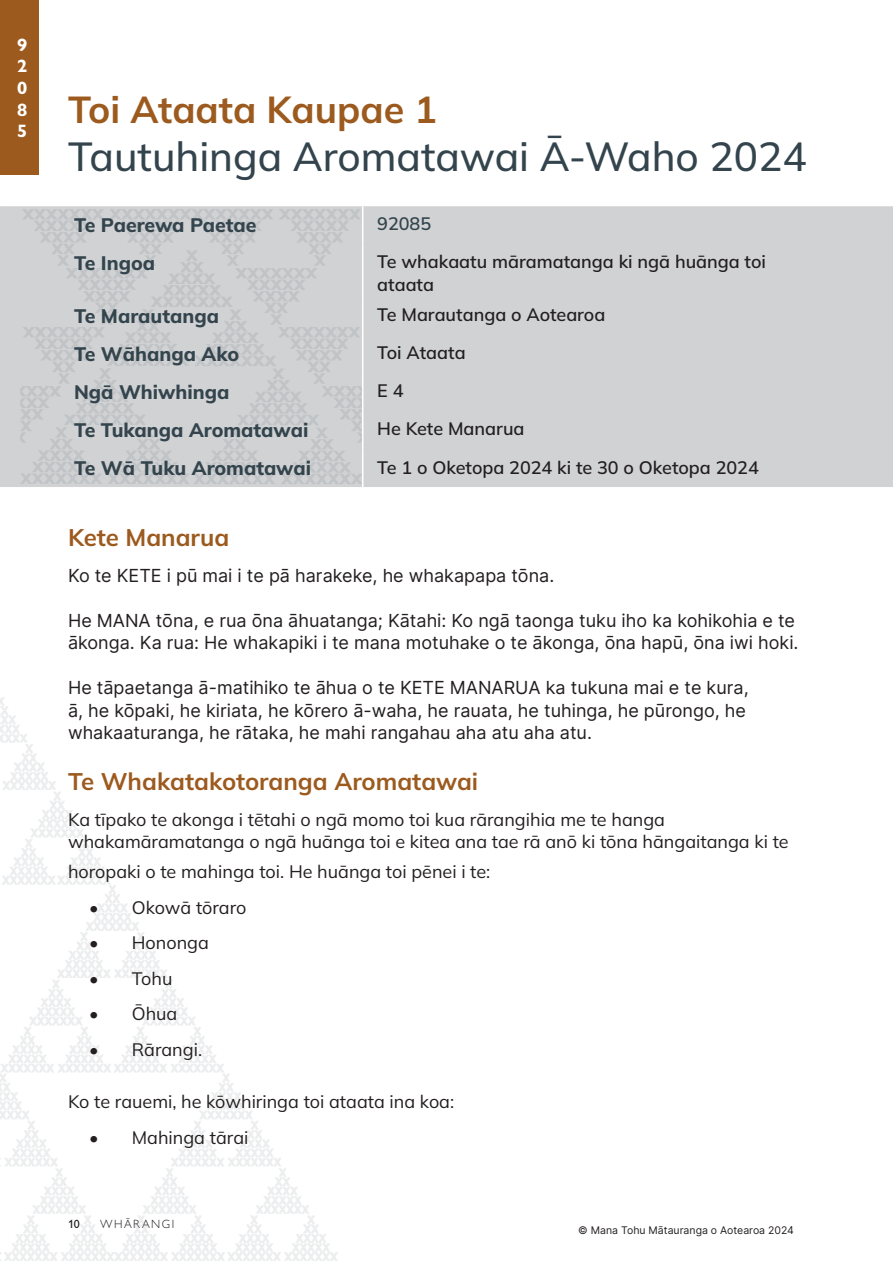
<style>
.page{position:relative;width:893px;height:1263px;background:#fff}
.page>*{position:absolute;margin:0;border:0;box-sizing:border-box;transform-origin:0 0}
.t1{font:500 40.5px "Mulish";color:#33444d}
.t2{font:700 37.5px "Mulish";color:#9c5a1e}
.Section_Heading{font:700 24px "Mulish";color:#9c5a1e}
.Table_headings{font:800 19.5px "Mulish";color:#33444d}
.Text{font:18px/22.5px "Inter";color:#231f20}
.Text-2{font:18px/22.5px "Mulish";color:#231f20}
.Table_content{font:600 18px/22.5px "Mulish";color:#231f20}
.Table_content-2{font:600 18px "Mulish";color:#33444d}
.t3{font:700 18px/21.6px "Gill Sans Nova";color:#fff;text-align:justify}
.t4{font:300 12px "Gill Sans Nova";letter-spacing:.125em;color:#231f20}
.t5{font:10.5px "Inter";color:#231f20}
.s1{font-weight:500}
</style>
<div class="page">
<div style="left:0;top:0;width:39px;height:175px;background:#9c5a1e"></div>
<img style="left:0;top:697px;width:337px;height:563px">
<div style="left:0;top:206px;width:893px;height:281px;background:#d1d2d4"></div>
<svg style="left:20px;top:209px;width:342px;height:275px;background:#ccced0"></svg>
<hr style="left:362px;top:206px;width:1px;height:38px;background:#fff">
<hr style="left:362px;top:244px;width:1px;height:53px;background:#fff">
<hr style="left:362px;top:297px;width:1px;height:38px;background:#fff">
<hr style="left:362px;top:335px;width:1px;height:38px;background:#fff">
<hr style="left:362px;top:373px;width:1px;height:38px;background:#fff">
<hr style="left:362px;top:411px;width:1px;height:38px;background:#fff">
<hr style="left:362px;top:449px;width:1px;height:38px;background:#fff">
<p class="t3" style="left:17px;top:34px;width:12px">9<br>2<br>0<br>8</p>
<p class="t2" style="left:17px;top:84px;width:421px"><sub>5</sub> Toi Ataata Kaupae 1</p>
<p class="t1" style="left:68px;top:129px;width:740px">Tautuhinga Aromatawai Ā-Waho 2024</p>
<p class="Table_headings" style="left:74px;top:212px;width:184px">Te Paerewa Paetae</p>
<p class="Table_content-2" style="left:377px;top:212px;width:55px">92085</p>
<p class="Table_headings" style="left:74px;top:250px;width:83px">Te Ingoa</p>
<p class="Table_content" style="left:377px;top:250px;width:390px">Te whakaatu māramatanga ki ngā huānga toi ataata</p>
<p class="Table_headings" style="left:74px;top:302px;width:147px">Te Marautanga</p>
<p class="Table_content" style="left:377px;top:303px;width:230px">Te Marautanga o Aotearoa</p>
<p class="Table_headings" style="left:74px;top:340px;width:167px">Te Wāhanga Ako</p>
<p class="Table_content" style="left:377px;top:341px;width:90px">Toi Ataata</p>
<p class="Table_headings" style="left:74px;top:379px;width:157px">Ngā Whiwhinga</p>
<p class="Table_content" style="left:377px;top:379px;width:28px">E 4</p>
<p class="Table_headings" style="left:74px;top:417px;width:236px">Te Tukanga Aromatawai</p>
<p class="Table_content" style="left:377px;top:417px;width:149px">He Kete Manarua</p>
<p class="Table_headings" style="left:74px;top:455px;width:239px">Te Wā Tuku Aromatawai</p>
<p class="Table_content" style="left:377px;top:455px;width:383px">Te 1 o Oketopa 2024 ki te 30 o Oketopa 2024</p>
<p class="Section_Heading" style="left:68px;top:521px;width:163px">Kete Manarua</p>
<p class="Text" style="left:68px;top:563px;width:488px">Ko te KETE i pū mai i te pā harakeke, he whakapapa tōna.</p>
<p class="Text" style="left:68px;top:608px;width:732px">He MANA tōna, e rua ōna āhuatanga; Kātahi: Ko ngā taonga tuku iho ka kohikohia e te ākonga. Ka rua: He whakapiki i te mana motuhake o te ākonga, ōna hapū, ōna iwi hoki.</p>
<p class="Text" style="left:68px;top:676px;width:682px">He tāpaetanga ā-matihiko te āhua o te KETE MANARUA ka tukuna mai e te kura, ā, he kōpaki, he kiriata, he kōrero ā-waha, he rauata, he tuhinga, he pūrongo, he whakaaturanga, he rātaka, he mahi rangahau aha atu aha atu.</p>
<p class="Section_Heading" style="left:68px;top:765px;width:412px">Te Whakatakotoranga Aromatawai</p>
<p class="Text-2" style="left:68px;top:807px;width:722px">Ka tīpako te akonga i tētahi o ngā momo toi kua rārangihia me te hanga whakamāramatanga o ngā huānga toi e kitea ana tae rā anō ki tōna hāngaitanga ki te</p>
<p class="Text-2" style="left:68px;top:860px;width:424px">horopaki o te mahinga toi. He huānga toi pēnei i te:</p>
<p class="Text-2" style="left:89px;top:895px;width:159px">• Okowā tōraro</p>
<p class="Text-2" style="left:89px;top:931px;width:121px">• Hononga</p>
<p class="Text-2" style="left:89px;top:966px;width:85px">• Tohu</p>
<p class="Text-2" style="left:89px;top:1002px;width:90px">• Ōhua</p>
<p class="Text-2" style="left:89px;top:1037px;width:114px">• Rārangi.</p>
<p class="Text-2" style="left:68px;top:1090px;width:388px">Ko te rauemi, he kōwhiringa toi ataata ina koa:</p>
<p class="Text-2" style="left:89px;top:1125px;width:161px">• Mahinga tārai</p>
<p class="t4" style="left:68px;top:1217px;width:108px"><span class="s1">10</span> WHĀRANGI</p>
<p class="t5" style="left:578px;top:1222px;width:217px">© Mana Tohu Mātauranga o Aotearoa 2024</p>
</div>
